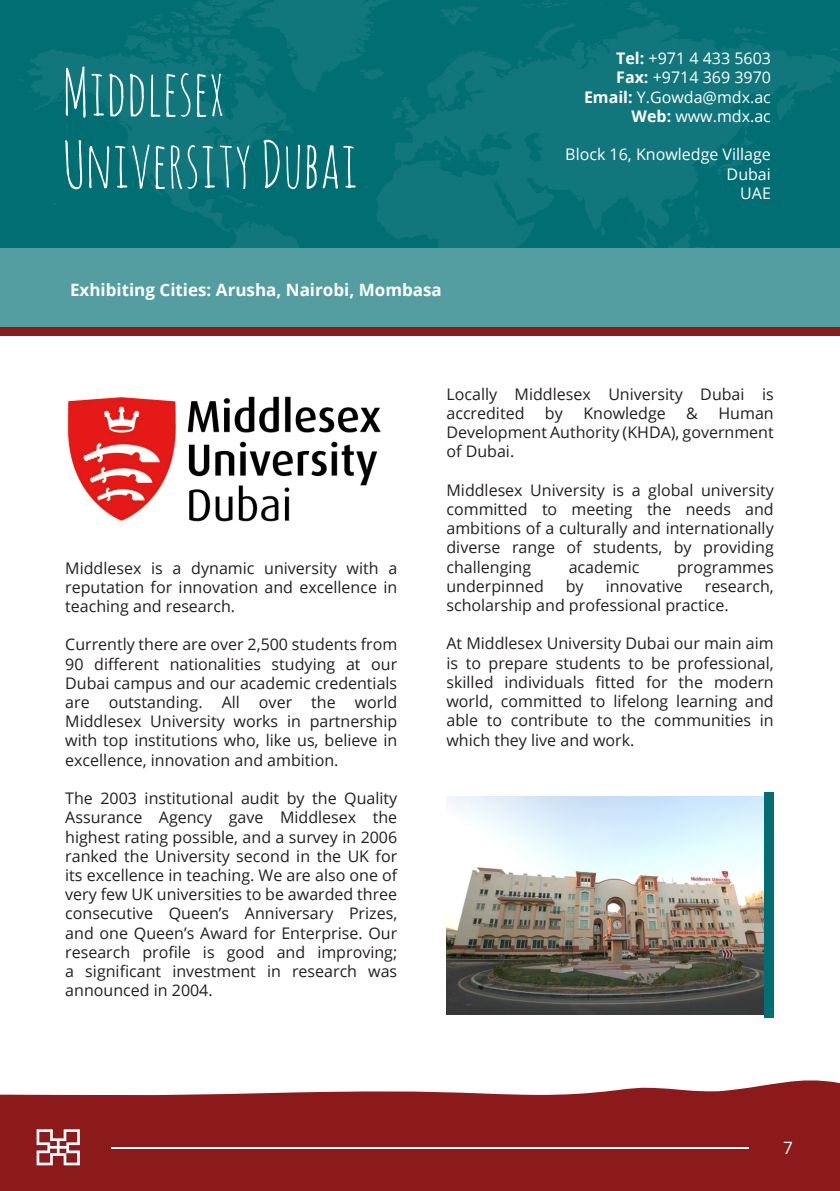
<style>
.page{position:relative;width:840px;height:1191px;background:#fff}
.page>*{position:absolute;margin:0;border:0;box-sizing:border-box;transform-origin:0 0}
.t1{font:64px "Amatic SC";color:#fff}
.t2{font:700 17px "Open Sans";color:#fff}
.t3{font:17px "Open Sans";color:#fff}
.t4{font:16px/19.2px "Open Sans";color:#231f20;text-align:justify}
.t5{font:16px "Open Sans";color:#fff}
.s1{font-weight:700}
</style>
<div class="page">
<svg style="left:0;top:0;width:839px;height:248px;background:#077176"></svg>
<div style="left:0;top:1138px;width:839px;height:53px;background:#8c1a1a"></div>
<div style="left:0;top:248px;width:839px;height:83px;background:#549ea1"></div>
<div style="left:0;top:327px;width:839px;height:9px;background:#8c1a1a"></div>
<svg style="left:0;top:1080px;width:839px;height:86px;fill:#8c1a1a"></svg>
<img style="left:446px;top:796px;width:317px;height:218px">
<img style="left:67px;top:396px;width:314px;height:126px">
<div style="left:763px;top:792px;width:10px;height:226px;background:#006e73"></div>
<hr style="left:111px;top:1147px;width:637px;height:2px;background:#fff">
<svg style="left:37px;top:1129px;width:43px;height:36px"></svg>
<p class="t1" style="left:62px;top:51px;width:164px">Middlesex</p>
<p class="t1" style="left:62px;top:123px;width:297px">University Dubai</p>
<p class="t2" style="left:70px;top:278px;width:373px">Exhibiting Cities: Arusha, Nairobi, Mombasa</p>
<p class="t5" style="left:616px;top:47px;width:156px"><span class="s1">Tel:</span> +971 4 433 5603</p>
<p class="t5" style="left:616px;top:67px;width:156px"><span class="s1">Fax:</span> +9714 369 3970</p>
<p class="t5" style="left:583px;top:86px;width:188px"><span class="s1">Email:</span> Y.Gowda@mdx.ac</p>
<p class="t5" style="left:631px;top:105px;width:141px"><span class="s1">Web:</span> www.mdx.ac</p>
<p class="t5" style="left:565px;top:143px;width:207px">Block 16, Knowledge Village</p>
<p class="t5" style="left:726px;top:163px;width:46px">Dubai</p>
<p class="t5" style="left:739px;top:182px;width:32px">UAE</p>
<p class="t4" style="left:65px;top:558px;width:333px">Middlesex is a dynamic university with a reputation for innovation and excellence in teaching and research.</p>
<p class="t4" style="left:65px;top:634px;width:333px">Currently there are over 2,500 students from 90 different nationalities studying at our Dubai campus and our academic credentials are outstanding. All over the world Middlesex University works in partnership with top institutions who, like us, believe in excellence, innovation and ambition.</p>
<p class="t4" style="left:65px;top:788px;width:333px">The 2003 institutional audit by the Quality Assurance Agency gave Middlesex the highest rating possible, and a survey in 2006 ranked the University second in the UK for its excellence in teaching. We are also one of very few UK universities to be awarded three consecutive Queen’s Anniversary Prizes, and one Queen’s Award for Enterprise. Our research profile is good and improving; a significant investment in research was announced in 2004.</p>
<p class="t4" style="left:446px;top:384px;width:328px">Locally Middlesex University Dubai is accredited</p>
<p class="t4" style="left:544px;top:403px;width:19px">by</p>
<p class="t4" style="left:583px;top:403px;width:84px">Knowledge</p>
<p class="t4" style="left:686px;top:403px;width:13px">&amp;</p>
<p class="t4" style="left:446px;top:403px;width:328px;text-indent:272px">Human Development Authority (KHDA), government of Dubai.</p>
<p class="t4" style="left:446px;top:480px;width:328px">Middlesex University is a global university committed to meeting the needs and ambitions of a culturally and internationally diverse range of students, by providing challenging</p>
<p class="t4" style="left:568px;top:557px;width:72px">academic</p>
<p class="t4" style="left:676px;top:557px;width:98px">programmes</p>
<p class="t4" style="left:446px;top:576px;width:328px;text-indent:258px">research, scholarship and professional practice.</p>
<p class="t4" style="left:446px;top:633px;width:328px">At Middlesex University Dubai our main aim is to prepare students to be professional, skilled individuals fitted for the modern world, committed to lifelong learning and able to contribute to the communities in which they live and work.</p>
<p class="t4" style="left:446px;top:576px;width:99px">underpinned</p>
<p class="t4" style="left:565px;top:576px;width:19px">by</p>
<p class="t4" style="left:605px;top:576px;width:78px">innovative</p>
<p class="t3" style="left:782px;top:1136px;width:11px">7</p>
</div>
